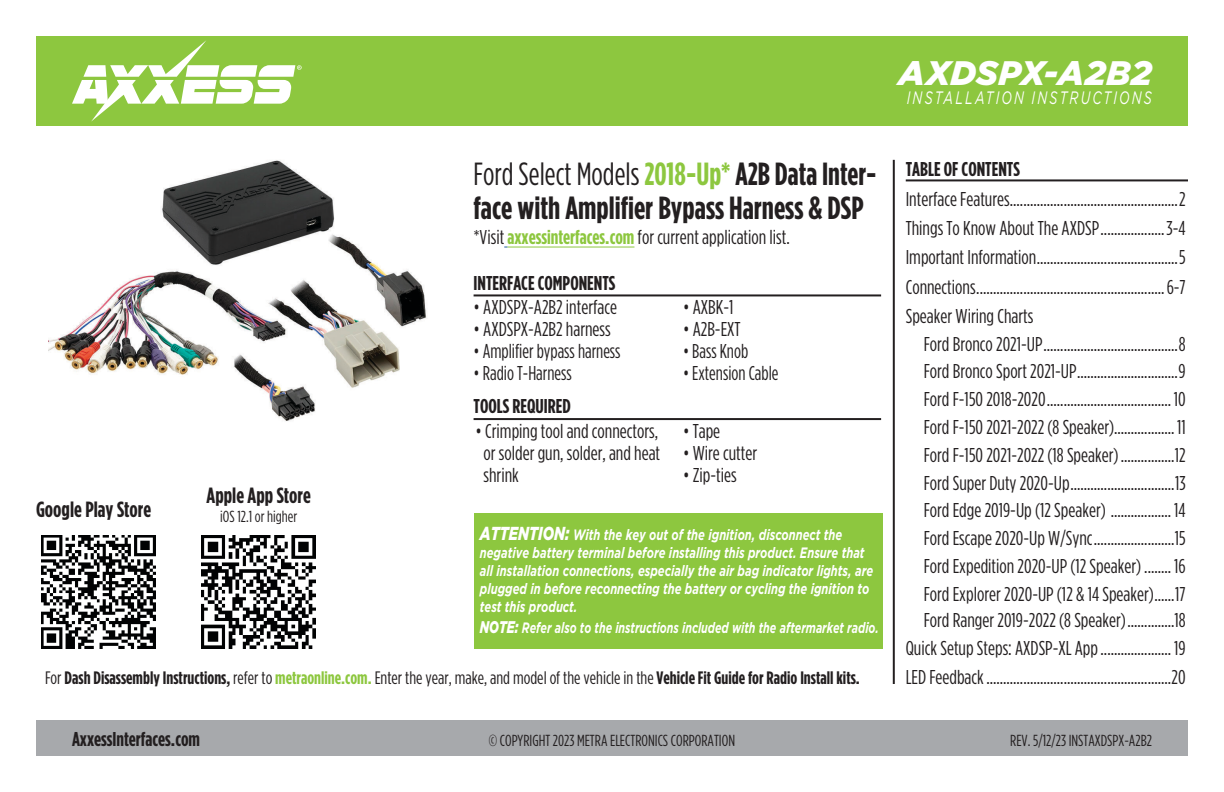
<style>
.page{position:relative;width:1224px;height:792px;background:#fff}
.page>*{position:absolute;margin:0;border:0;box-sizing:border-box;transform-origin:0 0}
.t1{font:italic 900 34px "Gotham";letter-spacing:.005em;color:#fff}
.t2{font:700 32px/34px "Gotham Condensed";color:#231f20}
.t3{font:700 22px "Gotham Condensed";color:#231f20}
.t4{font:20px/27.8px "Gotham Condensed";color:#231f20;text-align:justify}
.t5{font:700 20px "Gotham Condensed";color:#231f20}
.t6{font:20px "Gotham Condensed";color:#231f20;scale:.95 1}
.t7{font:700 18px "Gotham Condensed";color:#231f20}
.t8{font:italic 18px "Gotham";letter-spacing:.165em;color:#fff;scale:.7 1}
.t9{font:16px "Gotham Condensed";color:#231f20}
.t10{font:italic 700 15px/18px "Gotham";color:#fff;scale:.74 1}
.t11{font:italic 700 15px "Gotham";color:#fff;scale:.71 1}
.s1{font-weight:400}
.s2{color:#8dc73f}
.s3{font-weight:700;color:#8dc73f}
.s4{font-weight:900;font-size:18.8px}
.s5{font-weight:900;font-size:17px}
</style>
<div class="page">
<div style="left:36px;top:720px;width:1152px;height:36px;background:#a7a9ac"></div>
<hr style="left:893px;top:160px;width:2px;height:524px;background:#231f20">
<div style="left:36px;top:36px;width:1152px;height:90px;background:#8dc73f"></div>
<svg style="left:72px;top:40px;width:230px;height:82px"></svg>
<hr style="left:474px;top:294px;width:407px;height:2px;background:#231f20">
<hr style="left:906px;top:179px;width:282px;height:2px;background:#231f20">
<img style="left:48px;top:160px;width:379px;height:261px">
<hr style="left:508px;top:247px;width:126px;height:1px;background:#8dc73f">
<img style="left:202px;top:535px;width:113px;height:114px">
<img style="left:42px;top:535px;width:114px;height:114px">
<div style="left:474px;top:513px;width:409px;height:136px;background:#8dc73f"></div>
<hr style="left:474px;top:418px;width:407px;height:2px;background:#231f20">
<h1 class="t1" style="left:899px;top:53px;width:255px">AXDSPX-A2B2</h1>
<p class="t8" style="left:907px;top:88px;width:352px">INSTALLATION INSTRUCTIONS</p>
<h2 class="t2" style="left:474px;top:156px;width:405px"><span class="s1">Ford Select Models</span> <span class="s2">2018-Up*</span> A2B Data Inter&shy;face with Amplifier Bypass Harness &amp; DSP</h2>
<p class="t4" style="left:474px;top:223px;width:317px">*Visit <span class="s3">axxessinterfaces.com</span> for current application list.</p>
<p class="t5" style="left:474px;top:272px;width:143px">INTERFACE COMPONENTS</p>
<p class="t4" style="left:474px;top:293px;width:145px">• AXDSPX-A2B2 interface</p>
<p class="t4" style="left:474px;top:315px;width:139px">• AXDSPX-A2B2 harness</p>
<p class="t6" style="left:474px;top:340px;width:156px">• Amplifier bypass harness</p>
<p class="t6" style="left:474px;top:362px;width:105px">• Radio T-Harness</p>
<p class="t4" style="left:683px;top:293px;width:52px">• AXBK-1</p>
<p class="t4" style="left:683px;top:315px;width:59px">• A2B-EXT</p>
<p class="t6" style="left:683px;top:340px;width:70px">• Bass Knob</p>
<p class="t6" style="left:683px;top:362px;width:102px">• Extension Cable</p>
<p class="t3" style="left:36px;top:497px;width:117px">Google Play Store</p>
<p class="t3" style="left:207px;top:483px;width:106px">Apple App Store</p>
<p class="t9" style="left:220px;top:508px;width:78px">iOS 12.1 or higher</p>
<p class="t5" style="left:474px;top:395px;width:99px">TOOLS REQUIRED</p>
<p class="t4" style="left:484px;top:420px;width:178px;line-height:22px;text-indent:-8px">• Crimping tool and connectors, or solder gun, solder, and heat shrink</p>
<p class="t4" style="left:683px;top:417px;width:39px">• Tape</p>
<p class="t4" style="left:683px;top:439px;width:76px">• Wire cutter</p>
<p class="t4" style="left:683px;top:461px;width:55px">• Zip-ties</p>
<p class="t10" style="left:480px;top:525px;width:533px"><span class="s4">ATTENTION:</span> With the key out of the ignition, disconnect the negative battery terminal before installing this product. Ensure that all installation connections, especially the air bag indicator lights, are plugged in before reconnecting the battery or cycling the ignition to test this product.</p>
<p class="t11" style="left:480px;top:619px;width:564px"><span class="s5">NOTE:</span> Refer also to the instructions included with the aftermarket radio.</p>
<p class="t7" style="left:45px;top:668px;width:816px"><span class="s1">For</span> Dash Disassembly Instructions, <span class="s1">refer to</span> <span class="s2">metraonline.com.</span> <span class="s1">Enter the year, make, and model of the vehicle in the</span> Vehicle Fit Guide for Radio Install kits.</p>
<p class="t5" style="left:906px;top:158px;width:116px">TABLE OF CONTENTS</p>
<p class="t4" style="left:906px;top:184px;width:282px;line-height:29.2px">Interface Features..................................................2<br>Things To Know About The AXDSP...................3-4<br>Important Information..........................................5<br>Connections........................................................6-7<br>Speaker Wiring Charts</p>
<p class="t4" style="left:924px;top:329px;width:264px">Ford Bronco 2021-UP........................................8<br>Ford Bronco Sport 2021-UP..............................9<br>Ford F-150 2018-2020..................................... 10<br>Ford F-150 2021-2022 (8 Speaker).................. 11<br>Ford F-150 2021-2022 (18 Speaker)................12<br>Ford Super Duty 2020-Up...............................13<br>Ford Edge 2019-Up (12 Speaker) .................. 14<br>Ford Escape 2020-Up W/Sync........................15<br>Ford Expedition 2020-UP (12 Speaker) ........ 16<br>Ford Explorer 2020-UP (12 &amp; 14 Speaker)......17</p>
<p class="t4" style="left:906px;top:605px;width:282px;line-height:28.6px;text-indent:18px">Ford Ranger 2019-2022 (8 Speaker)..............18<br>Quick Setup Steps: AXDSP-XL App..................... 19<br>LED Feedback.......................................................20</p>
<p class="t5" style="left:72px;top:728px;width:130px">AxxessInterfaces.com</p>
<p class="t9" style="left:489px;top:732px;width:248px">© COPYRIGHT 2023 METRA ELECTRONICS CORPORATION</p>
<p class="t9" style="left:1010px;top:732px;width:143px">REV. 5/12/23 INSTAXDSPX-A2B2</p>
</div>
